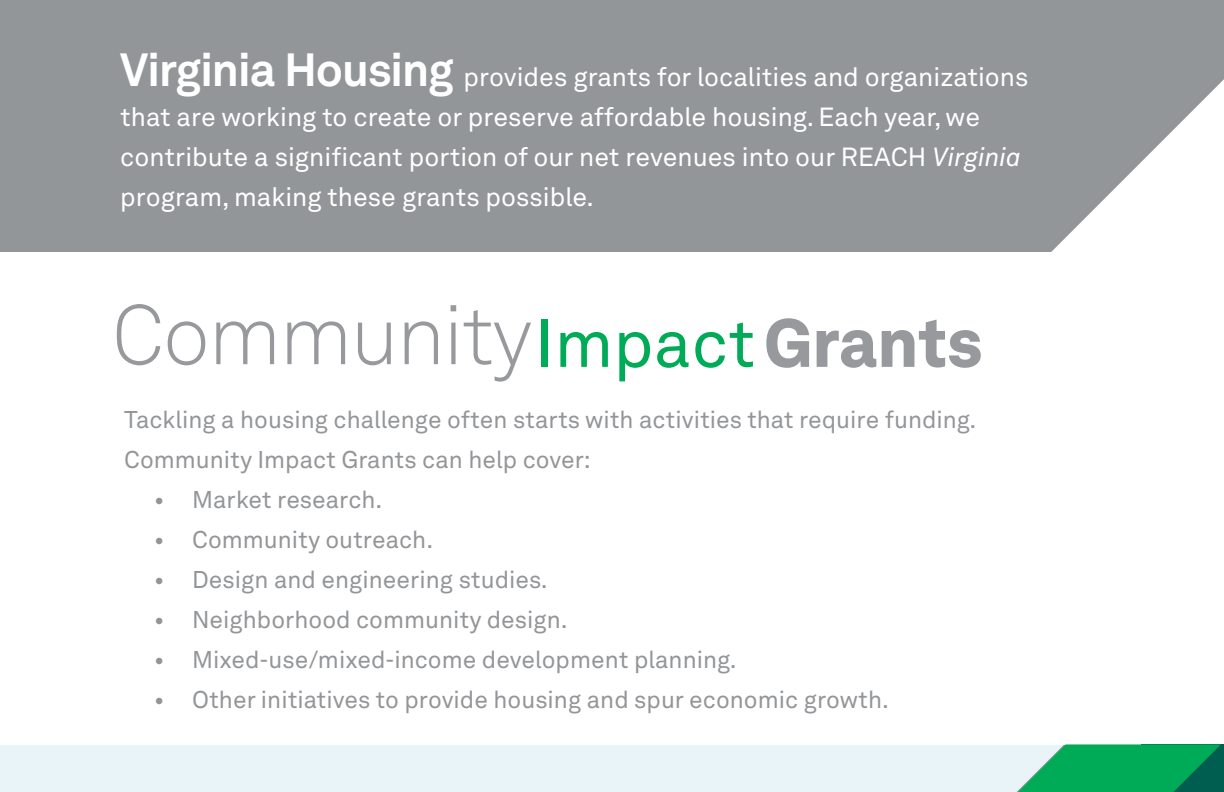
<style>
.page{position:relative;width:1224px;height:792px;background:#fff}
.page>*{position:absolute;margin:0;border:0;box-sizing:border-box;transform-origin:0 0}
.t1{font:300 83.2px "Akkurat LL";letter-spacing:-.02em;color:#97999c}
.t2{font:67.2px "Akkurat LL";color:#00ab57}
.t3{font:26px/40px "Akkurat LL";color:#fff}
.tabs{font:24px/40px "Akkurat LL";color:#939598}
.s1{font-weight:700;font-size:46px}
.s2{font-style:italic}
.s3{font-weight:900;color:#97999c}
</style>
<div class="page">
<div style="left:0;top:0;width:1224px;height:252px;background:#939698"></div>
<div style="left:0;top:745px;width:761px;height:47px;background:#e8f4f8"></div>
<svg style="left:761px;top:744px;width:463px;height:48px;background:#8dd2b8"></svg>
<p class="t3" style="left:120px;top:56px;width:910px"><span class="s1">Virginia Housing</span> provides grants for localities and organizations that are working to create or preserve affordable housing. Each year, we contribute a significant portion of our net revenues into our REACH <span class="s2">Virginia </span>program, making these grants possible.</p>
<p class="t1" style="left:112px;top:277px;width:423px">Community</p>
<p class="t2" style="left:535px;top:293px;width:448px">Impact<span class="s3">Grants</span></p>
<p class="tabs" style="left:124px;top:399px;width:854px">Tackling a housing challenge often starts with activities that require funding.<br>Community Impact Grants can help cover:</p>
<p class="tabs" style="left:154px;top:479px;width:230px">• Market research.</p>
<p class="tabs" style="left:154px;top:519px;width:280px">• Community outreach.</p>
<p class="tabs" style="left:154px;top:559px;width:395px">• Design and engineering studies.</p>
<p class="tabs" style="left:154px;top:599px;width:415px">• Neighborhood community design.</p>
<p class="tabs" style="left:154px;top:639px;width:584px">• Mixed-use/mixed-income development planning.</p>
<p class="tabs" style="left:154px;top:679px;width:736px">• Other initiatives to provide housing and spur economic growth.</p>
</div>
